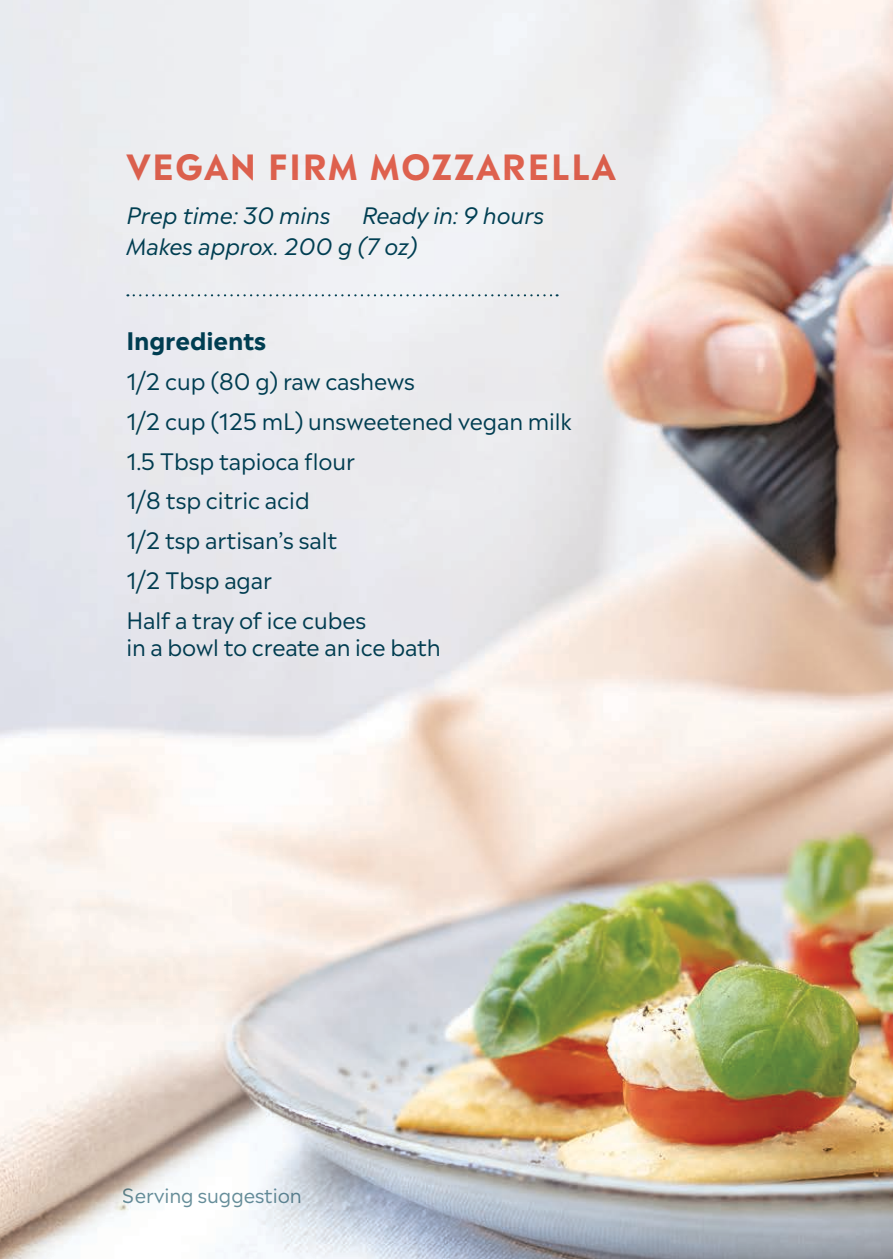
<style>
.page{position:relative;width:893px;height:1259px;background:#fff}
.page>*{position:absolute;margin:0;border:0;box-sizing:border-box;transform-origin:0 0}
.t1{font:700 34.5px "Madera";letter-spacing:.05em;color:#ec6752}
.t2{font:700 24px "Madera";letter-spacing:-.005em;color:#004357}
.t3{font:22.5px/39.9px "Madera";letter-spacing:-.005em;color:#004357}
.t4{font:italic 22.5px/30.9px "Madera";letter-spacing:-.005em;color:#004357}
.t5{font:19.5px "Madera";letter-spacing:-.005em;color:#004357}
</style>
<div class="page">
<img style="left:0;top:0;width:893px;height:1259px">
<svg style="left:134px;top:294px;width:424px;height:2px"></svg>
<h1 class="t1" style="left:127px;top:136px;width:491px">VEGAN FIRM MOZZARELLA</h1>
<p class="t4" style="left:126px;top:198px;width:206px">Prep time: 30 mins</p>
<p class="t4" style="left:126px;top:198px;width:419px;text-indent:236px">Ready in: 9 hours<br>Makes approx. 200 g (7 oz)</p>
<p class="t2" style="left:126px;top:320px;width:141px">Ingredients</p>
<p class="t3" style="left:126px;top:359px;width:447px">1/2 cup (80 g) raw cashews<br>1/2 cup (125 mL) unsweetened vegan milk<br>1.5 Tbsp tapioca flour<br>1/8 tsp citric acid<br>1/2 tsp artisan’s salt<br>1/2 Tbsp agar<br>Half a tray of ice cubes</p>
<p class="t3" style="left:126px;top:624px;width:316px">in a bowl to create an ice bath</p>
<p class="t5" style="left:123px;top:1178px;width:180px">Serving suggestion</p>
</div>
